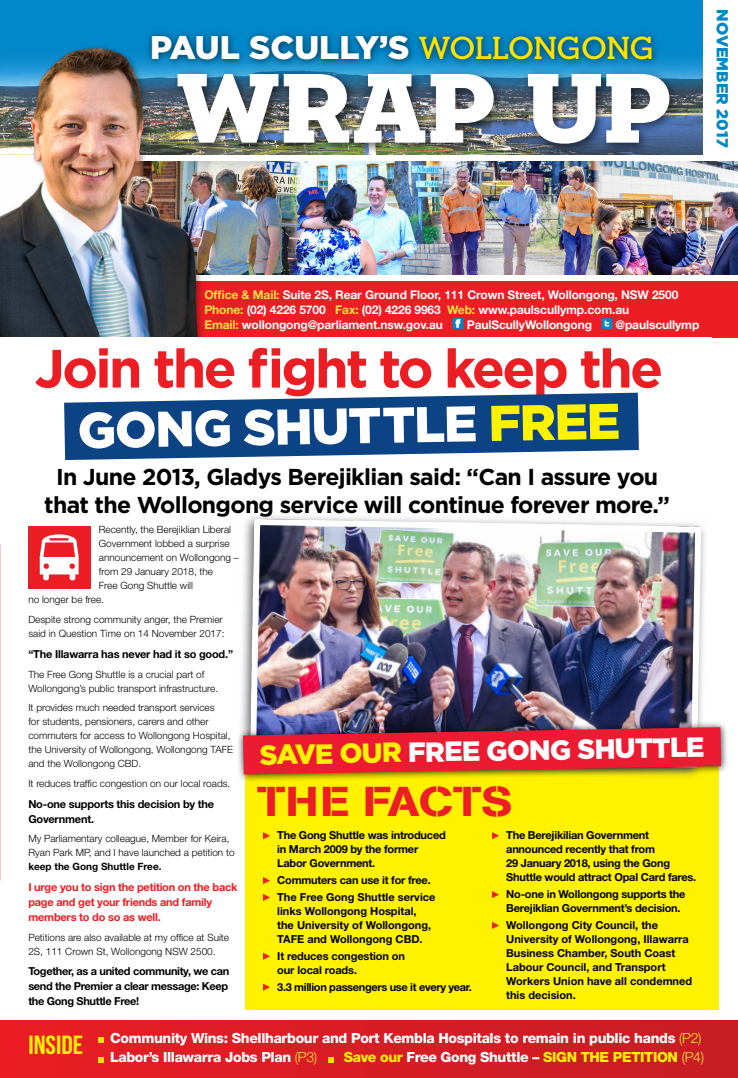
<style>
.page{position:relative;width:738px;height:1078px;background:#fff}
.page>*{position:absolute;margin:0;border:0;box-sizing:border-box;transform-origin:0 0}
.t1{font:100.9px "Neutraface Slab Display Titling";letter-spacing:.02em;color:#fff;scale:1.05 1}
.t2{font:700 53.9px "Gotham";letter-spacing:-.05em;color:#ed1d24}
.t3{font:900 50.1px "Gotham";color:#fff}
.t4{font:41.3px "AG Book Stencil";letter-spacing:.005em;color:#ed1d24;scale:1.15 1}
.t5{font:900 32.7px "Gotham";color:#fff}
.t6{font:900 27.7px "Gotham";color:#fff}
.t7{font:26.3px "Bebas Neue";color:#fff200;scale:1.06 1}
.t8{font:700 23px/27.8px "Gotham";letter-spacing:-.03em;color:#000;text-align:center}
.t9{font:900 16px "Gotham";color:#0088ca}
.t10{font:800 14px/19.8px "Helvetica Neue";letter-spacing:-.025em;color:#fff}
.t11{font:800 14px "Helvetica Neue";letter-spacing:-.025em;color:#fff200}
.t12{font:700 12px/15px "Helvetica Neue";letter-spacing:-.01em;color:#fff}
.t13{font:700 11px/14px "Helvetica Neue";letter-spacing:-.02em;color:#000}
.t14{font:700 11px/14px "Helvetica Neue";color:#000}
.t15{font:700 11px/15px "Helvetica Neue";letter-spacing:-.02em;color:#ed1d24}
.t16{font:300 10px/14px "Helvetica Neue";color:#000}
.s1{font-family:"Neutraface Slab Display";font-weight:700;color:#ffe300}
.s2{color:#ffe241}
.s3{color:#fff200}
.s4{font-weight:700}
.s5{font-weight:300;color:#ffe241}
.s6{color:#fff}
</style>
<div class="page">
<div style="left:245px;top:763px;width:472px;height:246px;background:#fff200"></div>
<div style="left:0;top:0;width:702px;height:154px;background:#0088ca"></div>
<img style="left:660px;top:58px;width:42px;height:96px">
<div style="left:145px;top:29px;width:515px;height:39px;background:#000;opacity:.6"></div>
<img style="left:602px;top:162px;width:135px;height:112px">
<img style="left:306px;top:162px;width:126px;height:112px">
<img style="left:432px;top:162px;width:170px;height:112px">
<div style="left:190px;top:281px;width:547px;height:56px;background:#ed1d24"></div>
<svg style="left:452px;top:318px;width:11px;height:11px"></svg>
<svg style="left:455px;top:319px;width:5px;height:8px"></svg>
<svg style="left:601px;top:318px;width:11px;height:11px"></svg>
<svg style="left:604px;top:320px;width:4px;height:6px"></svg>
<img style="left:218px;top:162px;width:88px;height:112px">
<div style="left:0;top:1020px;width:737px;height:57px;background:linear-gradient(to right,#ea1d24,#c61d23)"></div>
<img style="left:0;top:45px;width:218px;height:292px">
<div style="left:171px;top:67px;width:509px;height:89px;background:#000;opacity:.59"></div>
<hr style="left:0;top:0;width:1px;height:46px;background:#0088ca">
<svg style="left:98px;top:1036px;width:5px;height:6px"></svg>
<svg style="left:98px;top:1056px;width:5px;height:6px"></svg>
<svg style="left:327px;top:1056px;width:6px;height:6px"></svg>
<img style="left:247px;top:516px;width:456px;height:204px">
<svg style="left:64px;top:392px;width:574px;height:68px;background:#326097"></svg>
<div style="left:28px;top:526px;width:62px;height:62px;background:#ed1d24"></div>
<svg style="left:40px;top:534px;width:39px;height:46px"></svg>
<svg style="left:263px;top:832px;width:7px;height:7px"></svg>
<svg style="left:263px;top:877px;width:7px;height:6px"></svg>
<svg style="left:263px;top:894px;width:7px;height:6px"></svg>
<svg style="left:263px;top:952px;width:7px;height:7px"></svg>
<svg style="left:263px;top:983px;width:7px;height:7px"></svg>
<svg style="left:492px;top:832px;width:6px;height:7px"></svg>
<svg style="left:492px;top:891px;width:6px;height:6px"></svg>
<svg style="left:492px;top:922px;width:6px;height:6px"></svg>
<div style="left:236px;top:720px;width:493px;height:62px;background:#000;opacity:.75"></div>
<svg style="left:243px;top:727px;width:477px;height:47px;background:#d62833"></svg>
<p class="t5" style="left:150px;top:25px;width:504px">PAUL SCULLY’S <span class="s1">WOLLONGONG</span></p>
<p class="t1" style="left:176px;top:45px;width:473px">WRAP UP</p>
<p class="t9" style="left:733px;top:9px;width:139px;rotate:90deg">NOVEMBER 2017</p>
<p class="t12" style="left:204px;top:287px;width:475px"><span class="s2">Office &amp; Mail:</span> Suite 2S, Rear Ground Floor, 111 Crown Street, Wollongong, NSW 2500<br><span class="s2">Phone:</span> (02) 4226 5700 <span class="s2">Fax:</span> (02) 4226 9963 <span class="s2">Web:</span> www.paulscullymp.com.au<br><span class="s2">Email:</span> wollongong@parliament.nsw.gov.au</p>
<p class="t12" style="left:466px;top:317px;width:127px">PaulScullyWollongong</p>
<p class="t12" style="left:615px;top:317px;width:85px">@paulscullymp</p>
<p class="t2" style="left:34px;top:332px;width:629px">Join the fight to keep the</p>
<p class="t3" style="left:77px;top:396px;width:544px;rotate:-1deg">GONG SHUTTLE <span class="s3">FREE</span></p>
<p class="t8" style="left:44px;top:462px;width:626px">In June 2013, Gladys Berejiklian said: “Can I assure you that the Wollongong service will continue forever more.”</p>
<p class="t16" style="left:99px;top:522px;width:134px">Recently, the Berejiklian Liberal</p>
<p class="t16" style="left:99px;top:536px;width:132px">Government lobbed a surprise</p>
<p class="t16" style="left:99px;top:550px;width:141px">announcement on Wollongong –</p>
<p class="t16" style="left:99px;top:564px;width:116px">from 29 January 2018, the</p>
<p class="t16" style="left:99px;top:578px;width:95px">Free Gong Shuttle will</p>
<p class="t16" style="left:28px;top:592px;width:77px">no longer be free.</p>
<p class="t16" style="left:28px;top:612px;width:197px">Despite strong community anger, the Premier said in Question Time on 14 November 2017:</p>
<p class="t13" style="left:28px;top:646px;width:206px">“The Illawarra has never had it so good.”</p>
<p class="t16" style="left:28px;top:666px;width:191px">The Free Gong Shuttle is a crucial part of<br>Wollongong’s public transport infrastructure.</p>
<p class="t16" style="left:28px;top:700px;width:206px">It provides much needed transport services<br>for students, pensioners, carers and other commuters for access to Wollongong Hospital, the University of Wollongong, Wollongong TAFE and the Wollongong CBD.</p>
<p class="t16" style="left:28px;top:776px;width:203px">It reduces traffic congestion on our local roads.</p>
<p class="t13" style="left:28px;top:795px;width:187px;line-height:15px">No-one supports this decision by the<br>Government.</p>
<p class="t16" style="left:28px;top:831px;width:207px">My Parliamentary colleague, Member for Keira,<br>Ryan Park MP, and I have launched a petition to <span class="s4">keep the Gong Shuttle Free.</span></p>
<p class="t15" style="left:28px;top:879px;width:210px">I urge you to sign the petition on the back page and get your friends and family members to do so as well.</p>
<p class="t16" style="left:28px;top:929px;width:202px">Petitions are also available at my office at Suite<br>2S, 111 Crown St, Wollongong NSW 2500.</p>
<p class="t13" style="left:28px;top:963px;width:202px;line-height:15px;text-align:justify">Together, as a united community, we can send the Premier a clear message: Keep the Gong Shuttle Free!</p>
<p class="t6" style="left:259px;top:735px;width:446px;rotate:-1deg"><span class="s3">SAVE OUR</span> FREE GONG SHUTTLE</p>
<p class="t4" style="left:257px;top:776px;width:223px">THE FACTS</p>
<p class="t13" style="left:277px;top:827px;width:170px">The Gong Shuttle was introduced in March 2009 by the former<br>Labor Government.</p>
<p class="t13" style="left:277px;top:872px;width:155px">Commuters can use it for free.</p>
<p class="t14" style="left:277px;top:889px;width:160px">The Free Gong Shuttle service links Wollongong Hospital, the University of Wollongong,<br>TAFE and Wollongong CBD.</p>
<p class="t13" style="left:277px;top:948px;width:129px">It reduces congestion on our local roads.</p>
<p class="t13" style="left:277px;top:979px;width:196px">3.3 million passengers use it every year.</p>
<p class="t13" style="left:506px;top:827px;width:191px">The Berejikilian Government announced recently that from<br>29 January 2018, using the Gong<br>Shuttle would attract Opal Card fares.</p>
<p class="t13" style="left:506px;top:886px;width:181px">No-one in Wollongong supports the<br>Berejiklian Government’s decision.</p>
<p class="t14" style="left:506px;top:917px;width:187px">Wollongong City Council, the<br>University of Wollongong, Illawarra<br>Business Chamber, South Coast<br>Labour Council, and Transport<br>Workers Union have all condemned this decision.</p>
<p class="t7" style="left:28px;top:1030px;width:53px">INSIDE</p>
<p class="t10" style="left:110px;top:1027px;width:592px">Community Wins: Shellharbour and Port Kembla Hospitals to remain in public hands <span class="s5">(P2)<br></span>Labor’s Illawarra Jobs Plan <span class="s5">(P3)</span></p>
<p class="t11" style="left:343px;top:1048px;width:361px">Save our <span class="s6">Free Gong Shuttle –</span> SIGN THE PETITION <span class="s5">(P4)</span></p>
</div>
